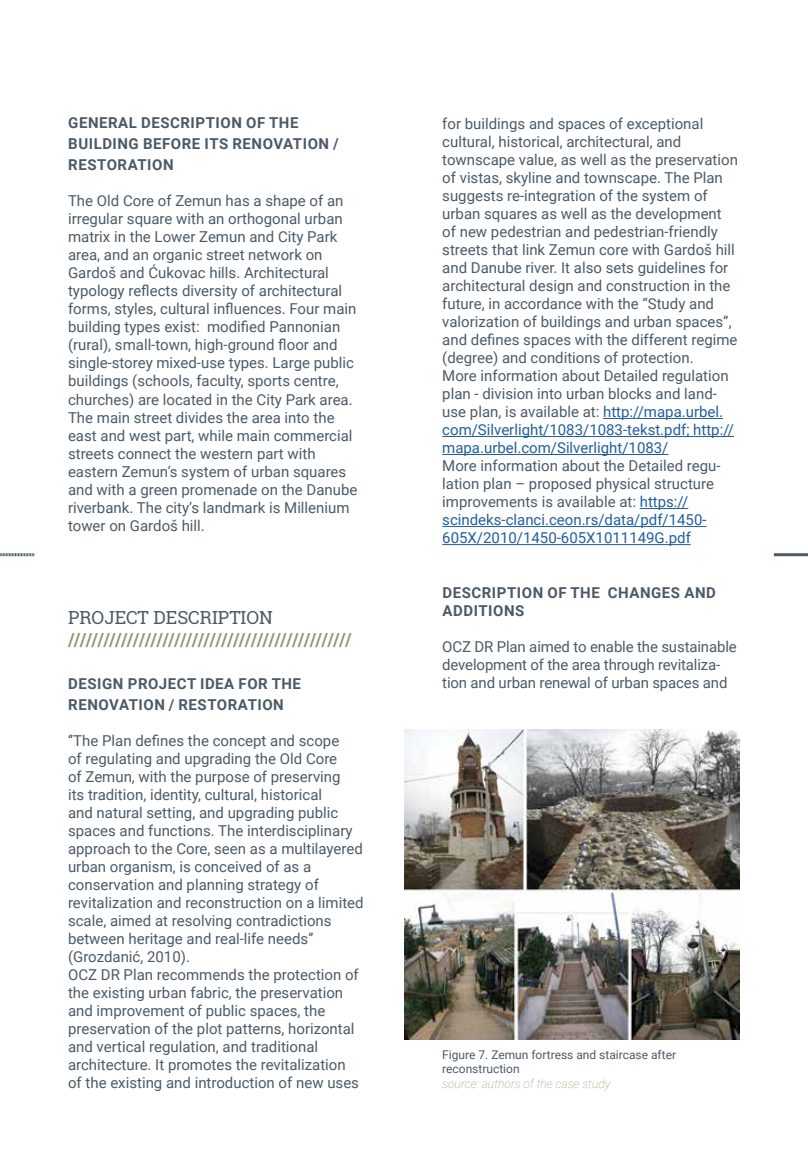
<style>
.page{position:relative;width:808px;height:1149px;background:#fff}
.page>*{position:absolute;margin:0;border:0;box-sizing:border-box;transform-origin:0 0}
.t1{font:700 18px/21.6px "Roboto";color:#95926f}
.t2{font:15px/18px "Roboto";color:#4c5a66}
.t3{font:700 15px/21px "Roboto";letter-spacing:.035em;color:#4c5a66}
.t4{font:12px/14.4px "Roboto";color:#4c5a66}
.s1{font-family:"Roboto Slab";font-weight:400;color:#4c5a66}
.s2{color:#215e9e}
.s3{font-weight:100;font-style:italic;color:#95926f}
</style>
<div class="page">
<svg style="left:0;top:553px;width:34px;height:3px"></svg>
<hr style="left:774px;top:553px;width:34px;height:3px;background:#4c5a66">
<hr style="left:603px;top:418px;width:120px;height:1px;background:#215e9e">
<hr style="left:442px;top:436px;width:292px;height:1px;background:#215e9e">
<hr style="left:442px;top:454px;width:226px;height:1px;background:#215e9e">
<hr style="left:640px;top:508px;width:48px;height:1px;background:#215e9e">
<hr style="left:442px;top:526px;width:264px;height:1px;background:#215e9e">
<hr style="left:442px;top:544px;width:249px;height:1px;background:#215e9e">
<img style="left:404px;top:729px;width:336px;height:309px">
<p class="t3" style="left:68px;top:112px;width:272px">GENERAL DESCRIPTION OF THE<br>BUILDING BEFORE ITS RENOVATION /<br>RESTORATION</p>
<p class="t2" style="left:68px;top:191px;width:291px">The Old Core of Zemun has a shape of an irregular square with an orthogonal urban matrix in the Lower Zemun and City Park area, and an organic street network on Gardoš and Ćukovac hills. Architectural typology reflects diversity of architectural forms, styles, cultural influences. Four main building types exist: modified Pannonian (rural), small-town, high-ground floor and single-storey mixed-use types. Large public buildings (schools, faculty, sports centre, churches) are located in the City Park area.<br>The main street divides the area into the east and west part, while main commercial streets connect the western part with eastern Zemun’s system of urban squares and with a green promenade on the Danube riverbank. The city’s landmark is Millenium tower on Gardoš hill.</p>
<p class="t1" style="left:68px;top:606px;width:285px"><span class="s1">PROJECT DESCRIPTION </span>////////////////////////////////////////////////</p>
<p class="t3" style="left:68px;top:672px;width:234px">DESIGN PROJECT IDEA FOR THE<br>RENOVATION / RESTORATION</p>
<p class="t2" style="left:68px;top:730px;width:297px">‘’The Plan defines the concept and scope<br>of regulating and upgrading the Old Core<br>of Zemun, with the purpose of preserving<br>its tradition, identity, cultural, historical<br>and natural setting, and upgrading public spaces and functions. The interdisciplinary approach to the Core, seen as a multilayered urban organism, is conceived of as a conservation and planning strategy of revitalization and reconstruction on a limited scale, aimed at resolving contradictions between heritage and real-life needs’’ (Grozdanić, 2010).<br>OCZ DR Plan recommends the protection of the existing urban fabric, the preservation and improvement of public spaces, the preservation of the plot patterns, horizontal and vertical regulation, and traditional architecture. It promotes the revitalization<br>of the existing and introduction of new uses</p>
<p class="t2" style="left:442px;top:114px;width:297px">for buildings and spaces of exceptional cultural, historical, architectural, and townscape value, as well as the preservation of vistas, skyline and townscape. The Plan suggests re-integration of the system of urban squares as well as the development of new pedestrian and pedestrian-friendly streets that link Zemun core with Gardoš hill and Danube river. It also sets guidelines for architectural design and construction in the future, in accordance with the “Study and valorization of buildings and urban spaces”, and defines spaces with the different regime (degree) and conditions of protection.<br>More information about Detailed regulation plan - division into urban blocks and land&shy;use plan, is available at: <span class="s2">http://mapa.urbel. com/Silverlight/1083/1083-tekst.pdf; http:// mapa.urbel.com/Silverlight/1083/<br></span>More information about the Detailed regu&shy;lation plan – proposed physical structure improvements is available at: <span class="s2">https:// scindeks-clanci.ceon.rs/data/pdf/1450- 605X/2010/1450-605X1011149G.pdf</span></p>
<p class="t3" style="left:442px;top:582px;width:275px;line-height:18px">DESCRIPTION OF THE CHANGES AND<br>ADDITIONS</p>
<p class="t2" style="left:442px;top:636px;width:296px">OCZ DR Plan aimed to enable the sustainable development of the area through revitaliza&shy;tion and urban renewal of urban spaces and</p>
<p class="t4" style="left:442px;top:1046px;width:235px">Figure 7. Zemun fortress and staircase after reconstruction<br><span class="s3">source: authors of the case study</span></p>
</div>
